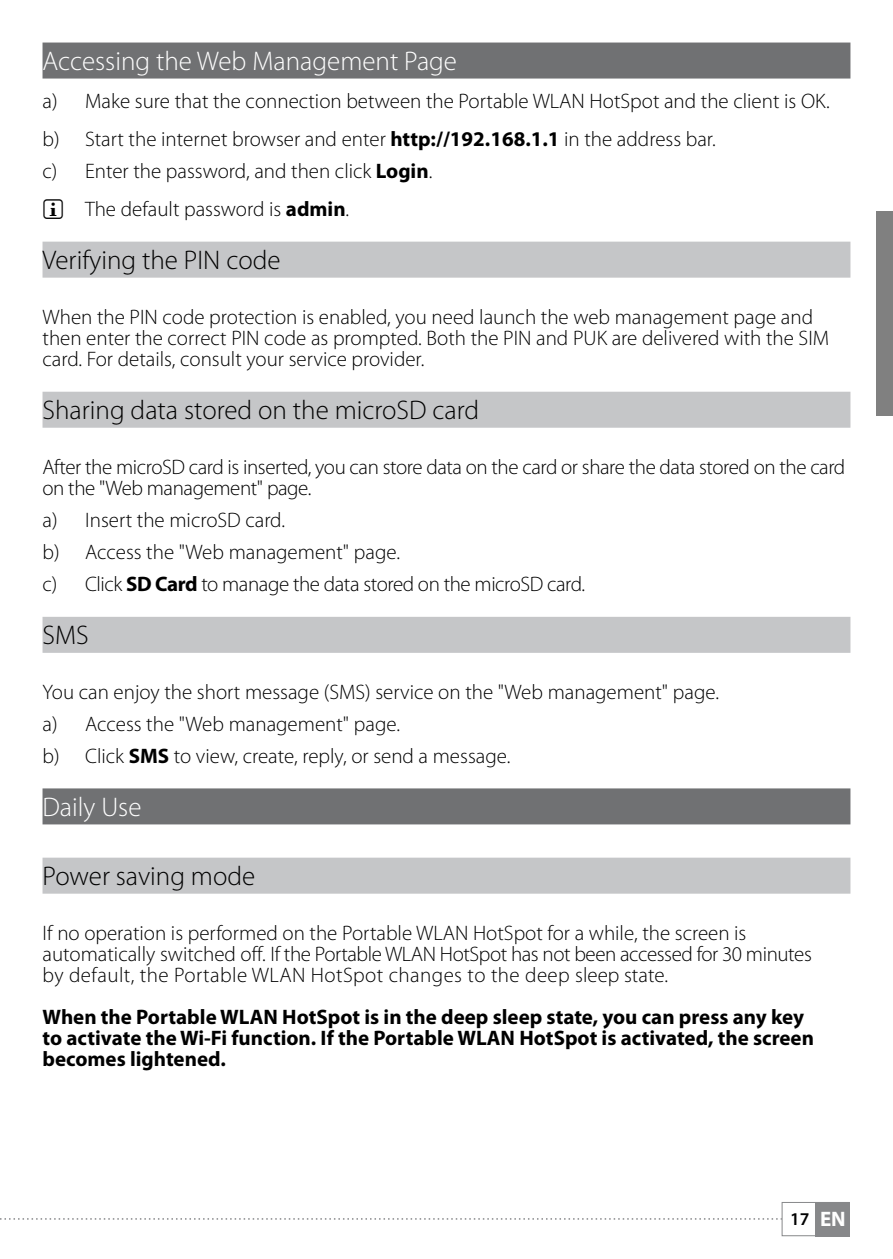
<style>
.page{position:relative;width:893px;height:1259px;background:#fff}
.page>*{position:absolute;margin:0;border:0;box-sizing:border-box;transform-origin:0 0}
.t1{font:300 27px "Myriad Pro";color:#000}
.t2{font:300 27px "Myriad Pro";color:#fff}
.t3{font:300 21px/21px "Myriad Pro";color:#000}
.t4{font:700 21px/21px "Myriad Pro";color:#000}
.t5{font:300 21px/21px "Myriad Pro";letter-spacing:-.02em;color:#000}
.t6{font:600 18px "Myriad Pro";color:#000}
.s1{font-weight:700}
.s2{font-weight:700;font-size:21px;color:#fff}
</style>
<div class="page">
<div style="left:816px;top:1202px;width:34px;height:34px;background:#87888a"></div>
<div style="left:782px;top:1202px;width:68px;height:34px;border:1px solid #87888a"></div>
<svg style="left:0;top:1218px;width:782px;height:1px"></svg>
<div style="left:876px;top:211px;width:17px;height:204px;background:#808080"></div>
<div style="left:43px;top:43px;width:807px;height:36px;background:#707173"></div>
<div style="left:43px;top:242px;width:807px;height:36px;background:#c5c6c8"></div>
<div style="left:43px;top:392px;width:807px;height:36px;background:#c5c6c8"></div>
<div style="left:43px;top:617px;width:807px;height:36px;background:#c5c6c8"></div>
<div style="left:43px;top:788px;width:807px;height:36px;background:#707173"></div>
<div style="left:43px;top:857px;width:807px;height:36px;background:#c5c6c8"></div>
<p class="t2" style="left:43px;top:46px;width:416px">Accessing the Web Management Page</p>
<p class="t3" style="left:43px;top:82px;width:789px;line-height:38.1px">a) Make sure that the connection between the Portable WLAN HotSpot and the client is OK. b) Start the internet browser and enter <span class="s1">http://192.168.1.1</span> in the address bar.</p>
<p class="t3" style="left:85px;top:152px;width:349px;line-height:38.1px;text-indent:-43px">c) Enter the password, and then click <span class="s1">Login</span>.<br>The default password is <span class="s1">admin</span>.</p>
<p class="t1" style="left:43px;top:245px;width:240px">Verifying the PIN code</p>
<p class="t3" style="left:43px;top:307px;width:788px">When the PIN code protection is enabled, you need launch the web management page and then enter the correct PIN code as prompted. Both the PIN and PUK are delivered with the SIM card. For details, consult your service provider.</p>
<p class="t1" style="left:43px;top:395px;width:438px">Sharing data stored on the microSD card</p>
<p class="t5" style="left:43px;top:457px;width:804px">After the microSD card is inserted, you can store data on the card or share the data stored on the card on the "Web management" page.</p>
<p class="t3" style="left:43px;top:504px;width:544px;line-height:32.1px">a) Insert the microSD card.<br>b) Access the "Web management" page.<br>c) Click <span class="s1">SD Card</span> to manage the data stored on the microSD card.</p>
<p class="t1" style="left:43px;top:620px;width:48px">SMS</p>
<p class="t3" style="left:43px;top:676px;width:678px;line-height:32.1px">You can enjoy the short message (SMS) service on the "Web management" page. a) Access the "Web management" page.<br>b) Click <span class="s1">SMS</span> to view, create, reply, or send a message.</p>
<p class="t2" style="left:43px;top:792px;width:100px">Daily Use</p>
<p class="t1" style="left:43px;top:861px;width:214px">Power saving mode</p>
<p class="t3" style="left:43px;top:923px;width:771px">If no operation is performed on the Portable WLAN HotSpot for a while, the screen is automatically switched off. If the Portable WLAN HotSpot has not been accessed for 30 minutes by default, the Portable WLAN HotSpot changes to the deep sleep state.</p>
<p class="t4" style="left:43px;top:1007px;width:773px">When the Portable WLAN HotSpot is in the deep sleep state, you can press any key to activate the Wi-Fi function. If the Portable WLAN HotSpot is activated, the screen becomes lightened.</p>
<p class="t6" style="left:790px;top:1209px;width:57px">17 <span class="s2">EN</span></p>
</div>
